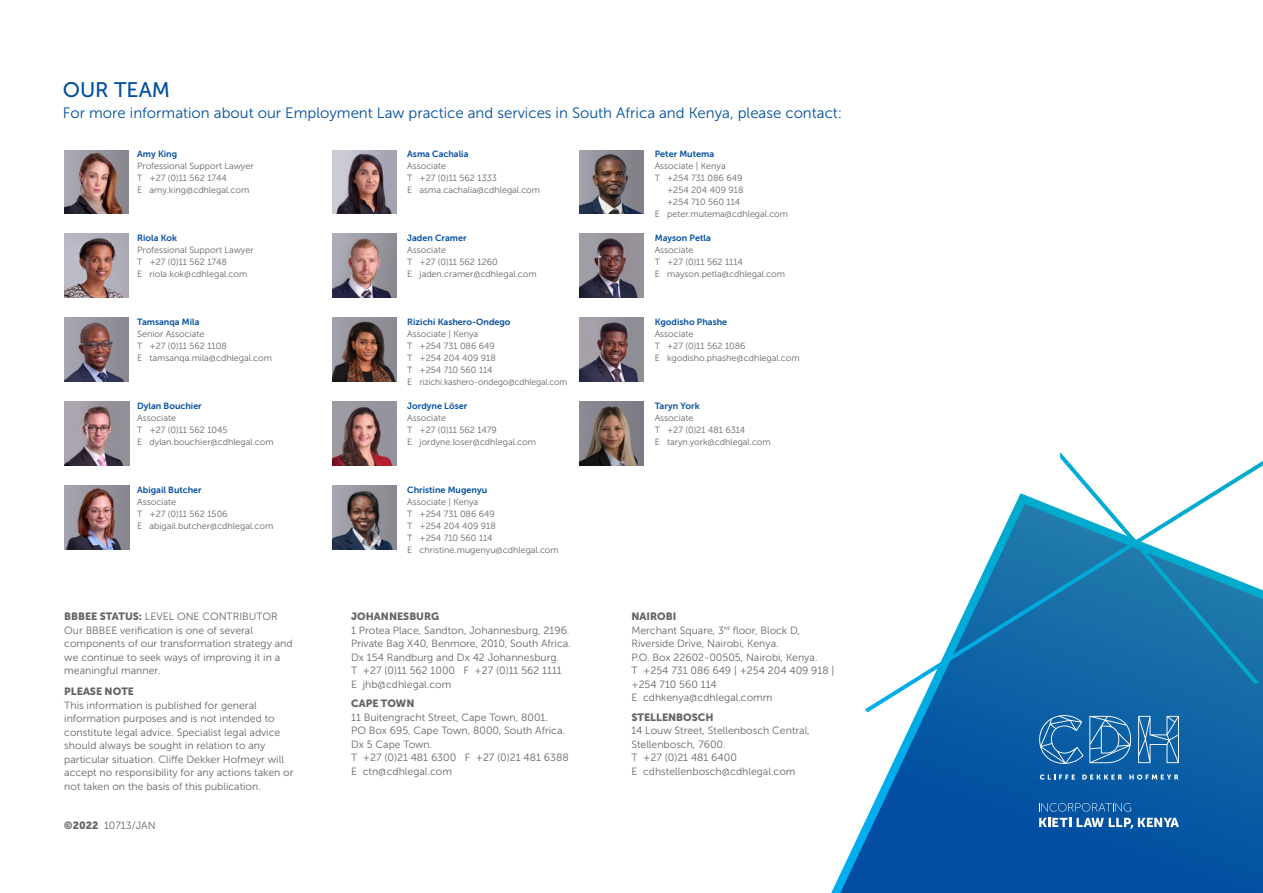
<style>
.page{position:relative;width:1263px;height:893px;background:#fff}
.page>*{position:absolute;margin:0;border:0;box-sizing:border-box;transform-origin:0 0}
.t1{font:21px "Museo Sans 500";color:#004f9d}
.t2{font:15px "Museo Sans 300";color:#004f9d}
.t3{font:10.5px/13.5px "Museo Sans 300";color:#636466}
.t4{font:10.5px "Museo Sans 900";color:#636466}
.t5{font:9px/12px "Museo Sans 300";color:#636466}
.t6{font:9px "Museo Sans 700";color:#034ea2}
.s1{font-family:"Museo Sans 900"}
</style>
<div class="page">
<svg style="left:831px;top:712px;width:432px;height:181px;background:#2069af"></svg>
<svg style="left:865px;top:461px;width:398px;height:251px"></svg>
<svg style="left:1060px;top:452px;width:199px;height:231px"></svg>
<svg style="left:1129px;top:774px;width:49px;height:6px"></svg>
<svg style="left:1082px;top:774px;width:40px;height:6px"></svg>
<svg style="left:1040px;top:774px;width:35px;height:6px"></svg>
<svg style="left:1039px;top:715px;width:44px;height:49px;background:#2e75b2"></svg>
<svg style="left:1089px;top:716px;width:42px;height:47px;background:#357bb4"></svg>
<svg style="left:1138px;top:716px;width:41px;height:47px;background:#3c80b6"></svg>
<svg style="left:1039px;top:803px;width:92px;height:9px"></svg>
<svg style="left:1039px;top:818px;width:140px;height:10px"></svg>
<img style="left:64px;top:318px;width:65px;height:63px">
<img style="left:65px;top:402px;width:64px;height:63px">
<img style="left:64px;top:234px;width:65px;height:63px">
<img style="left:332px;top:485px;width:65px;height:64px">
<img style="left:332px;top:318px;width:65px;height:63px">
<img style="left:332px;top:402px;width:65px;height:63px">
<img style="left:332px;top:150px;width:65px;height:64px">
<img style="left:332px;top:234px;width:65px;height:63px">
<img style="left:579px;top:402px;width:64px;height:63px">
<img style="left:579px;top:150px;width:64px;height:64px">
<img style="left:579px;top:234px;width:64px;height:63px">
<img style="left:579px;top:318px;width:64px;height:63px">
<img style="left:65px;top:485px;width:64px;height:64px">
<img style="left:64px;top:150px;width:65px;height:64px">
<h1 class="t1" style="left:63px;top:78px;width:109px">OUR TEAM</h1>
<h2 class="t2" style="left:63px;top:104px;width:781px">For more information about our Employment Law practice and services in South Africa and Kenya, please contact:</h2>
<p class="t6" style="left:137px;top:149px;width:42px">Amy King</p>
<p class="t5" style="left:137px;top:160px;width:118px">Professional Support Lawyer<br>T +27 (0)11 562 1744<br>E amy.king@cdhlegal.com</p>
<p class="t6" style="left:137px;top:233px;width:41px">Riola Kok</p>
<p class="t5" style="left:137px;top:244px;width:118px">Professional Support Lawyer<br>T +27 (0)11 562 1748<br>E riola.kok@cdhlegal.com</p>
<p class="t6" style="left:137px;top:317px;width:64px">Tamsanqa Mila</p>
<p class="t5" style="left:137px;top:328px;width:136px">Senior Associate<br>T +27 (0)11 562 1108<br>E tamsanqa.mila@cdhlegal.com</p>
<p class="t6" style="left:137px;top:401px;width:66px">Dylan Bouchier</p>
<p class="t5" style="left:137px;top:412px;width:138px">Associate<br>T +27 (0)11 562 1045<br>E dylan.bouchier@cdhlegal.com</p>
<p class="t6" style="left:137px;top:485px;width:66px">Abigail Butcher</p>
<p class="t5" style="left:137px;top:496px;width:138px">Associate<br>T +27 (0)11 562 1506<br>E abigail.butcher@cdhlegal.com</p>
<p class="t3" style="left:64px;top:610px;width:230px"><span class="s1">BBBEE STATUS:</span> LEVEL ONE CONTRIBUTOR Our BBBEE verification is one of several components of our transformation strategy and we continue to seek ways of improving it in a meaningful manner.</p>
<p class="t4" style="left:64px;top:686px;width:71px">PLEASE NOTE</p>
<p class="t3" style="left:64px;top:699px;width:231px">This information is published for general information purposes and is not intended to constitute legal advice. Specialist legal advice should always be sought in relation to any particular situation. Cliffe Dekker Hofmeyr will accept no responsibility for any actions taken or not taken on the basis of this publication.</p>
<p class="t3" style="left:64px;top:818px;width:93px"><span class="s1">©2022</span> 10713/JAN</p>
<p class="t6" style="left:407px;top:149px;width:63px">Asma Cachalia</p>
<p class="t5" style="left:407px;top:160px;width:134px">Associate<br>T +27 (0)11 562 1333<br>E asma.cachalia@cdhlegal.com</p>
<p class="t6" style="left:407px;top:233px;width:61px">Jaden Cramer</p>
<p class="t5" style="left:407px;top:244px;width:131px">Associate<br>T +27 (0)11 562 1260<br>E jaden.cramer@cdhlegal.com</p>
<p class="t6" style="left:407px;top:317px;width:105px">Rizichi Kashero-Ondego</p>
<p class="t5" style="left:407px;top:328px;width:161px">Associate | Kenya<br>T +254 731 086 649<br>T +254 204 409 918<br>T +254 710 560 114<br>E rizichi.kashero-ondego@cdhlegal.com</p>
<p class="t6" style="left:407px;top:401px;width:62px">Jordyne Löser</p>
<p class="t5" style="left:407px;top:412px;width:130px">Associate<br>T +27 (0)11 562 1479<br>E jordyne.loser@cdhlegal.com</p>
<p class="t6" style="left:407px;top:485px;width:81px">Christine Mugenyu</p>
<p class="t5" style="left:407px;top:496px;width:153px">Associate | Kenya<br>T +254 731 086 649<br>T +254 204 409 918<br>T +254 710 560 114<br>E christine.mugenyu@cdhlegal.com</p>
<p class="t4" style="left:351px;top:610px;width:90px">JOHANNESBURG</p>
<p class="t3" style="left:351px;top:623px;width:221px">1 Protea Place, Sandton, Johannesburg, 2196.<br>Private Bag X40, Benmore, 2010, South Africa.<br>Dx 154 Randburg and Dx 42 Johannesburg.<br>T +27 (0)11 562 1000 F +27 (0)11 562 1111<br>E jhb@cdhlegal.com</p>
<p class="t4" style="left:351px;top:698px;width:65px">CAPE TOWN</p>
<p class="t3" style="left:351px;top:711px;width:219px">11 Buitengracht Street, Cape Town, 8001.<br>PO Box 695, Cape Town, 8000, South Africa.<br>Dx 5 Cape Town.<br>T +27 (0)21 481 6300 F +27 (0)21 481 6388<br>E ctn@cdhlegal.com</p>
<p class="t6" style="left:655px;top:149px;width:61px">Peter Mutema</p>
<p class="t5" style="left:655px;top:160px;width:72px">Associate | Kenya</p>
<p class="t5" style="left:655px;top:172px;width:89px">T +254 731 086 649</p>
<p class="t5" style="left:667px;top:184px;width:78px">+254 204 409 918</p>
<p class="t5" style="left:667px;top:196px;width:75px">+254 710 560 114</p>
<p class="t5" style="left:655px;top:208px;width:135px">E peter.mutema@cdhlegal.com</p>
<p class="t6" style="left:655px;top:233px;width:58px">Mayson Petla</p>
<p class="t5" style="left:655px;top:244px;width:132px">Associate<br>T +27 (0)11 562 1114<br>E mayson.petla@cdhlegal.com</p>
<p class="t6" style="left:655px;top:317px;width:74px">Kgodisho Phashe</p>
<p class="t5" style="left:655px;top:328px;width:146px">Associate<br>T +27 (0)11 562 1086<br>E kgodisho.phashe@cdhlegal.com</p>
<p class="t6" style="left:655px;top:401px;width:46px">Taryn York</p>
<p class="t5" style="left:655px;top:412px;width:118px">Associate<br>T +27 (0)21 481 6314<br>E taryn.york@cdhlegal.com</p>
<p class="t4" style="left:631px;top:610px;width:46px">NAIROBI</p>
<p class="t3" style="left:631px;top:623px;width:205px">Merchant Square, 3<sup>rd</sup> floor, Block D,<br>Riverside Drive, Nairobi, Kenya.<br>P.O. Box 22602-00505, Nairobi, Kenya.<br>T +254 731 086 649 | +254 204 409 918 | +254 710 560 114<br>E cdhkenya@cdhlegal.comm</p>
<p class="t4" style="left:631px;top:711px;width:84px">STELLENBOSCH</p>
<p class="t3" style="left:631px;top:724px;width:180px">14 Louw Street, Stellenbosch Central,<br>Stellenbosch, 7600.<br>T +27 (0)21 481 6400<br>E cdhstellenbosch@cdhlegal.com</p>
</div>
